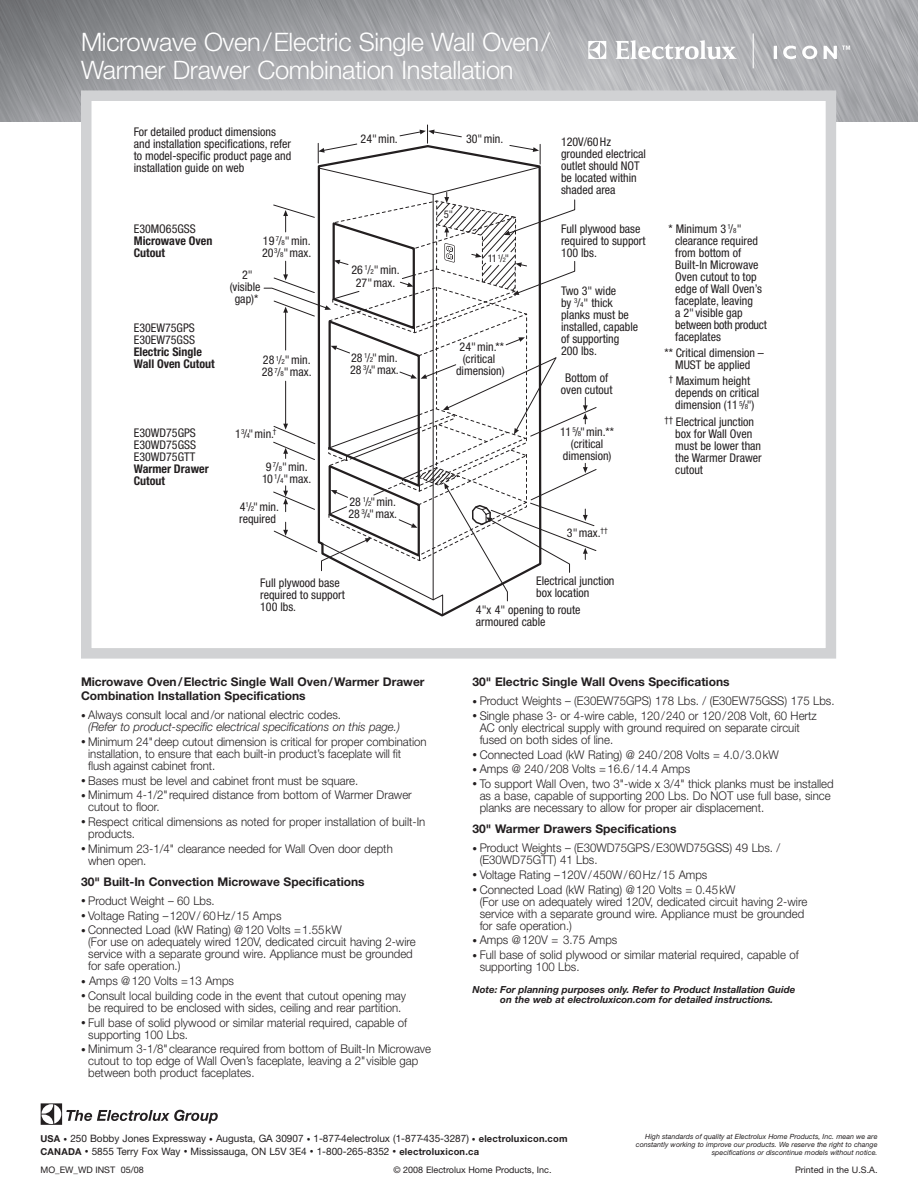
<style>
.page{position:relative;width:918px;height:1188px;background:#fff}
.page>*{position:absolute;margin:0;border:0;box-sizing:border-box;transform-origin:0 0}
.t1{font:300 25.5px/27.9px "Helvetica Neue";letter-spacing:-.01em;color:#fff}
.t2{font:300 12px/12px "Helvetica Neue";color:#231f20;scale:.95 1}
.t3{font:condensed 12px/12px "Helvetica Neue";color:#231f20}
.t4{font:700 12px/14px "Helvetica Neue";color:#231f20}
.t5{font:italic 300 12px/12px "Helvetica Neue";color:#231f20;scale:.95 1}
.t6{font:700 condensed 12px/12px "Helvetica Neue";color:#231f20}
.t7{font:condensed 10.65px "Helvetica Neue";color:#231f20}
.t8{font:10.2px/12.1px "Helvetica Neue";color:#231f20}
.t9{font:italic 700 9.75px/9.8px "Helvetica Neue";color:#231f20;text-align:center}
.t10{font:9px "Helvetica Neue";color:#231f20}
.t11{font:italic 7.2px/7.9px "Helvetica Neue";color:#231f20;text-align:right}
.s1{font-size:7.05px}
.s2{font-size:6.3px}
.s3{font-style:normal;font-size:9.3px}
.s4{font-style:normal}
.s5{font-size:9.3px}
.s6{font-weight:700;font-size:9.6px}
.s7{font-size:7.65px}
</style>
<div class="page">
<img style="left:0;top:0;width:918px;height:122px">
<svg style="left:41px;top:1103px;width:177px;height:22px"></svg>
<svg style="left:588px;top:33px;width:262px;height:35px;background:#bdbec1"></svg>
<div style="left:86px;top:96px;width:745px;height:557px;background:#fff"></div>
<svg style="left:263px;top:130px;width:334px;height:486px"></svg>
<div style="left:81px;top:90px;width:755px;height:569px;border:10px solid #d1d2d4"></div>
<h1 class="t1" style="left:81px;top:30px;width:471px">Microwave Oven/Electric Single Wall Oven/<br>Warmer Drawer Combination Installation</h1>
<p class="t3" style="left:134px;top:127px;width:159px">For detailed product dimensions and installation specifications, refer to model-specific product page and installation guide on web</p>
<p class="t3" style="left:134px;top:224px;width:64px">E30MO65GSS</p>
<p class="t6" style="left:134px;top:236px;width:80px">Microwave Oven<br>Cutout</p>
<p class="t3" style="left:262px;top:235px;width:51px">19 <sup>7</sup>/<span class="s1">8</span>"min.<br>20<sup>3</sup>/<span class="s1">8</span>"max.</p>
<p class="t3" style="left:230px;top:270px;width:32px;text-align:center">2" (visible gap)*</p>
<p class="t3" style="left:361px;top:134px;width:39px">24"min.</p>
<p class="t3" style="left:352px;top:264px;width:50px;line-height:12.9px;text-align:center">26 <sup>1</sup>/<span class="s1">2</span>"min.<br>27"max.</p>
<p class="t3" style="left:134px;top:323px;width:63px">E30EW75GPS<br>E30EW75GSS</p>
<p class="t6" style="left:134px;top:347px;width:83px">Electric Single<br>Wall Oven Cutout</p>
<p class="t3" style="left:134px;top:428px;width:64px;text-align:justify">E30WD75GPS E30WD75GSS E30WD75GTT</p>
<p class="t6" style="left:134px;top:464px;width:76px">Warmer Drawer<br>Cutout</p>
<p class="t3" style="left:262px;top:355px;width:51px">28 <sup>1</sup>/<span class="s1">2</span>"min.<br>28 <sup>7</sup>/<span class="s1">8</span>"max.</p>
<p class="t3" style="left:350px;top:352px;width:50px">28 <sup>1</sup>/<span class="s1">2</span>"min.<br>28 <sup>3</sup>/<span class="s1">4</span>"max.</p>
<p class="t3" style="left:235px;top:429px;width:43px">1<sup>3</sup>/<span class="s1">4</span>"min.<sup>†</sup></p>
<p class="t3" style="left:262px;top:461px;width:51px;text-align:center">9 <sup>7</sup>/<span class="s1">8</span>"min.<br>10 <sup>1</sup>/<span class="s1">4</span>"max.</p>
<p class="t3" style="left:239px;top:501px;width:41px">4<sup>1</sup>/<span class="s1">2</span>"min. required</p>
<p class="t3" style="left:348px;top:497px;width:50px">28 <sup>1</sup>/<span class="s1">2</span>"min.<br>28 <sup>3</sup>/<span class="s1">4</span>"max.</p>
<p class="t3" style="left:260px;top:578px;width:86px">Full plywood base required to support<br>100 lbs.</p>
<p class="t3" style="left:466px;top:134px;width:39px">30"min.</p>
<p class="t7" style="left:444px;top:210px;width:11px">5"</p>
<p class="t7" style="left:488px;top:255px;width:23px">11 <sup>1</sup>/<span class="s2">2</span>"</p>
<p class="t3" style="left:456px;top:342px;width:50px;text-align:center">24"min.** (critical dimension)</p>
<p class="t3" style="left:561px;top:137px;width:87px">120V/60Hz grounded electrical outlet should NOT be located within shaded area</p>
<p class="t3" style="left:561px;top:223px;width:86px">Full plywood base required to support<br>100 lbs.</p>
<p class="t3" style="left:561px;top:285px;width:79px">Two 3" wide<br>by <sup>3</sup>/<span class="s1">4</span>" thick planks must be installed, capable of supporting<br>200 lbs.</p>
<p class="t3" style="left:561px;top:373px;width:53px;text-align:center">Bottom of oven cutout</p>
<p class="t3" style="left:560px;top:427px;width:55px;text-align:center">11 <sup>5</sup>/<span class="s1">8</span>"min.** (critical dimension)</p>
<p class="t3" style="left:675px;top:224px;width:93px;text-indent:-7px">* Minimum 3 <sup>1</sup>/<span class="s1">8</span>" clearance required from bottom of<br>Built-In Microwave<br>Oven cutout to top edge of Wall Oven’s faceplate, leaving<br>a 2"visible gap between both product faceplates</p>
<p class="t3" style="left:665px;top:348px;width:101px;text-align:center">** Critical dimension –<br>MUST be applied</p>
<p class="t3" style="left:675px;top:376px;width:85px;text-indent:-6px"><sup>†</sup> Maximum height depends on critical dimension (11 <sup>5</sup>/<span class="s1">8</span>")</p>
<p class="t3" style="left:675px;top:416px;width:88px;text-indent:-11px"><sup>††</sup> Electrical junction box for Wall Oven must be lower than the Warmer Drawer cutout</p>
<p class="t3" style="left:567px;top:528px;width:42px">3"max.<sup>††</sup></p>
<p class="t3" style="left:536px;top:576px;width:80px">Electrical junction box location</p>
<p class="t3" style="left:476px;top:605px;width:106px">4"x 4" opening to route armoured cable</p>
<p class="t4" style="left:81px;top:676px;width:345px">Microwave Oven/Electric Single Wall Oven/Warmer Drawer<br>Combination Installation Specifications</p>
<p class="t5" style="left:88px;top:710px;width:330px;text-indent:-7px"><span class="s3">•</span> <span class="s4">Always consult local and/or national electric codes.<br></span>(Refer to product-specific electrical specifications on this page.)</p>
<p class="t2" style="left:88px;top:737px;width:358px;text-indent:-7px"><span class="s5">•</span> Minimum 24"deep cutout dimension is critical for proper combination installation, to ensure that each built-in product’s faceplate will fit flush against cabinet front.</p>
<p class="t2" style="left:81px;top:775px;width:293px"><span class="s5">•</span> Bases must be level and cabinet front must be square.</p>
<p class="t2" style="left:88px;top:790px;width:342px;text-indent:-7px"><span class="s5">•</span> Minimum 4-1/2"required distance from bottom of Warmer Drawer cutout to floor.</p>
<p class="t2" style="left:88px;top:817px;width:356px;text-indent:-7px"><span class="s5">•</span> Respect critical dimensions as noted for proper installation of built-In products.</p>
<p class="t2" style="left:88px;top:843px;width:322px;text-indent:-7px"><span class="s5">•</span> Minimum 23-1/4" clearance needed for Wall Oven door depth when open.</p>
<p class="t4" style="left:81px;top:876px;width:285px">30" Built-In Convection Microwave Specifications</p>
<p class="t2" style="left:81px;top:896px;width:142px"><span class="s5">•</span> Product Weight – 60 Lbs.</p>
<p class="t2" style="left:81px;top:911px;width:213px"><span class="s5">•</span> Voltage Rating –120V/ 60Hz/15 Amps</p>
<p class="t2" style="left:88px;top:925px;width:346px;text-indent:-7px"><span class="s5">•</span> Connected Load (kW Rating) @120 Volts =1.55kW<br>(For use on adequately wired 120V, dedicated circuit having 2-wire service with a separate ground wire. Appliance must be grounded for safe operation.)</p>
<p class="t2" style="left:81px;top:976px;width:163px"><span class="s5">•</span> Amps @120 Volts =13 Amps</p>
<p class="t2" style="left:81px;top:991px;width:344px;text-align:center"><span class="s5">•</span> Consult local building code in the event that cutout opening may be required to be enclosed with sides, ceiling and rear partition.</p>
<p class="t2" style="left:88px;top:1017px;width:337px;text-indent:-7px"><span class="s5">•</span> Full base of solid plywood or similar material required, capable of supporting 100 Lbs.</p>
<p class="t2" style="left:88px;top:1044px;width:362px;text-indent:-7px"><span class="s5">•</span> Minimum 3-1/8"clearance required from bottom of Built-In Microwave cutout to top edge of Wall Oven’s faceplate, leaving a 2"visible gap between both product faceplates.</p>
<p class="t4" style="left:472px;top:676px;width:259px">30" Electric Single Wall Ovens Specifications</p>
<p class="t2" style="left:472px;top:696px;width:383px"><span class="s5">•</span> Product Weights – (E30EW75GPS) 178 Lbs. / (E30EW75GSS) 175 Lbs.</p>
<p class="t2" style="left:480px;top:711px;width:356px;text-indent:-7px"><span class="s5">•</span> Single phase 3- or 4-wire cable, 120/240 or 120/208 Volt, 60 Hertz<br>AC only electrical supply with ground required on separate circuit fused on both sides of line.</p>
<p class="t2" style="left:472px;top:749px;width:324px"><span class="s5">•</span> Connected Load (kW Rating) @ 240/208 Volts = 4.0/3.0kW</p>
<p class="t2" style="left:472px;top:764px;width:231px"><span class="s5">•</span> Amps @ 240/208 Volts =16.6/14.4 Amps</p>
<p class="t2" style="left:480px;top:779px;width:374px;text-indent:-7px"><span class="s5">•</span> To support Wall Oven, two 3"-wide x 3/4" thick planks must be installed as a base, capable of supporting 200 Lbs. Do NOT use full base, since planks are necessary to allow for proper air displacement.</p>
<p class="t4" style="left:472px;top:823px;width:206px">30" Warmer Drawers Specifications</p>
<p class="t2" style="left:480px;top:843px;width:318px;text-indent:-7px"><span class="s5">•</span> Product Weights – (E30WD75GPS/E30WD75GSS) 49 Lbs. / (E30WD75GTT) 41 Lbs.</p>
<p class="t2" style="left:472px;top:870px;width:249px"><span class="s5">•</span> Voltage Rating –120V/450W/60Hz/15 Amps</p>
<p class="t2" style="left:480px;top:885px;width:346px;text-indent:-7px"><span class="s5">•</span> Connected Load (kW Rating) @120 Volts = 0.45kW<br>(For use on adequately wired 120V, dedicated circuit having 2-wire service with a separate ground wire. Appliance must be grounded for safe operation.)</p>
<p class="t2" style="left:472px;top:935px;width:154px"><span class="s5">•</span> Amps @120V = 3.75 Amps</p>
<p class="t2" style="left:480px;top:950px;width:337px;text-indent:-7px"><span class="s5">•</span> Full base of solid plywood or similar material required, capable of supporting 100 Lbs.</p>
<p class="t9" style="left:472px;top:986px;width:324px">Note: For planning purposes only. Refer to Product Installation Guide on the web at electroluxicon.com for detailed instructions.</p>
<p class="t11" style="left:636px;top:1133px;width:243px">High standards of quality at Electrolux Home Products, Inc. mean we are constantly working to improve our products. We reserve the right to change specifications or discontinue models without notice.</p>
<p class="t8" style="left:40px;top:1134px;width:529px"><span class="s6">USA</span> <span class="s7">•</span> 250 Bobby Jones Expressway <span class="s7">•</span> Augusta, GA 30907 <span class="s7">•</span> 1-877-4electrolux (1-877-435-3287) <span class="s7">•</span> <span class="s6">electroluxicon.com<br>CANADA</span> <span class="s7">•</span> 5855 Terry Fox Way <span class="s7">•</span> Mississauga, ON L5V 3E4 <span class="s7">•</span> 1-800-265-8352 <span class="s7">•</span> <span class="s6">electroluxicon.ca</span></p>
<p class="t10" style="left:40px;top:1167px;width:105px">MO_EW_WD INST 05/08</p>
<p class="t10" style="left:393px;top:1167px;width:160px">© 2008 Electrolux Home Products, Inc.</p>
<p class="t10" style="left:795px;top:1167px;width:84px">Printed in the U.S.A.</p>
</div>
